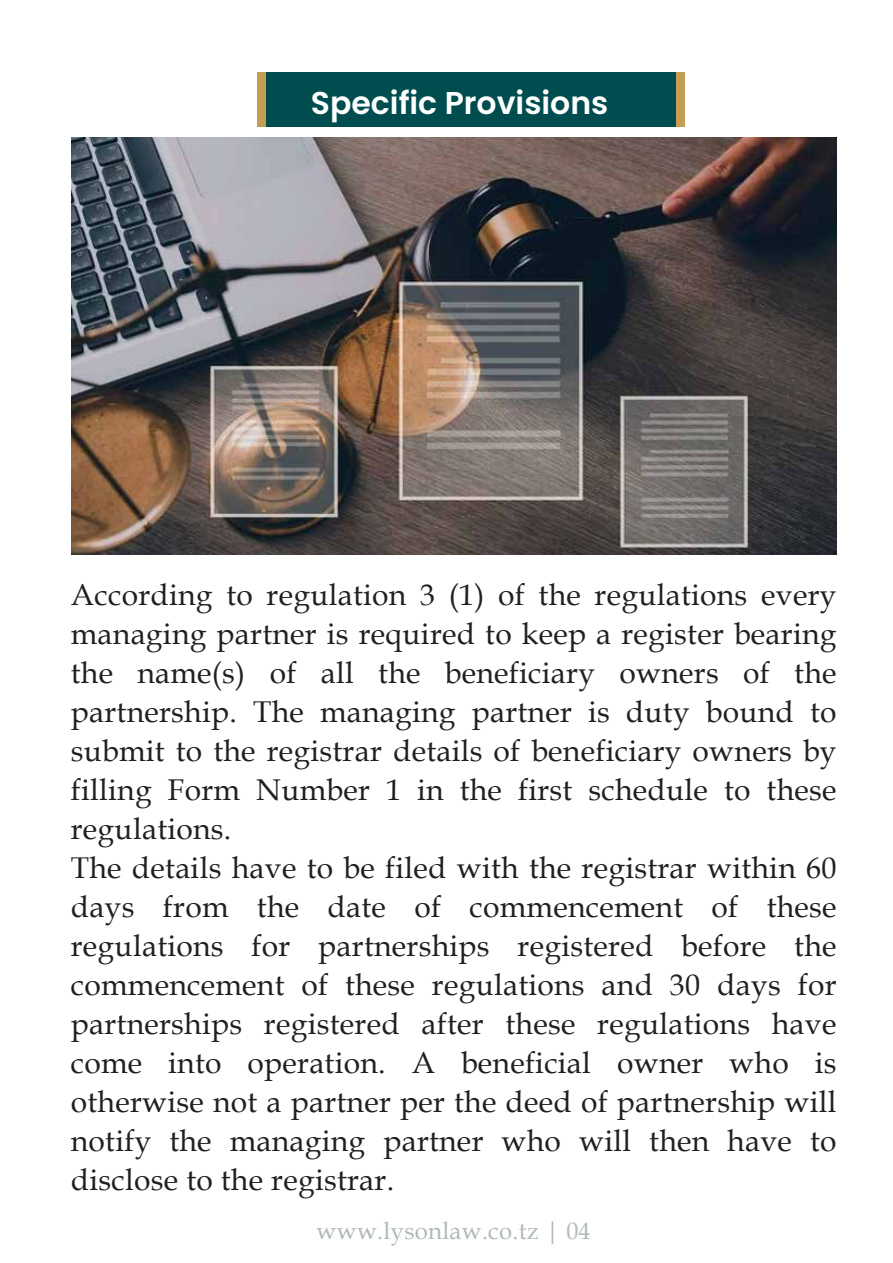
<style>
.page{position:relative;width:893px;height:1263px;background:#fff}
.page>*{position:absolute;margin:0;border:0;box-sizing:border-box;transform-origin:0 0}
.t1{font:600 31.5px "Poppins";color:#fff}
.t2{font:30px/39px "Book Antiqua";letter-spacing:.01em;color:#231f20}
.t3{font:24px "Book Antiqua";letter-spacing:.01em;color:#b1b9bc}
</style>
<div class="page">
<div style="left:265px;top:72px;width:411px;height:55px;background:#004d4f"></div>
<div style="left:257px;top:72px;width:8px;height:55px;background:#c69d55"></div>
<div style="left:676px;top:72px;width:8px;height:55px;background:#c69d55"></div>
<img style="left:71px;top:137px;width:765px;height:417px">
<p class="t1" style="left:311px;top:85px;width:299px">Specific Provisions</p>
<p class="t2" style="left:71px;top:575px;width:767px">According to regulation 3 (1) of the regulations every managing partner is required to keep a register bearing the name(s) of all the beneficiary owners of the partnership. The managing partner is duty bound to submit to the registrar details of beneficiary owners by filling Form Number 1 in the first schedule to these regulations.<br>The details have to be filed with the registrar within 60 days from the date of commencement of these regulations for partnerships registered before the commencement of these regulations and 30 days for partnerships registered after these regulations have come into operation. A beneficial owner who is otherwise not a partner per the deed of partnership will notify the managing partner who will then have to disclose to the registrar.</p>
<p class="t3" style="left:317px;top:1214px;width:276px">www.lysonlaw.co.tz | 04</p>
</div>
